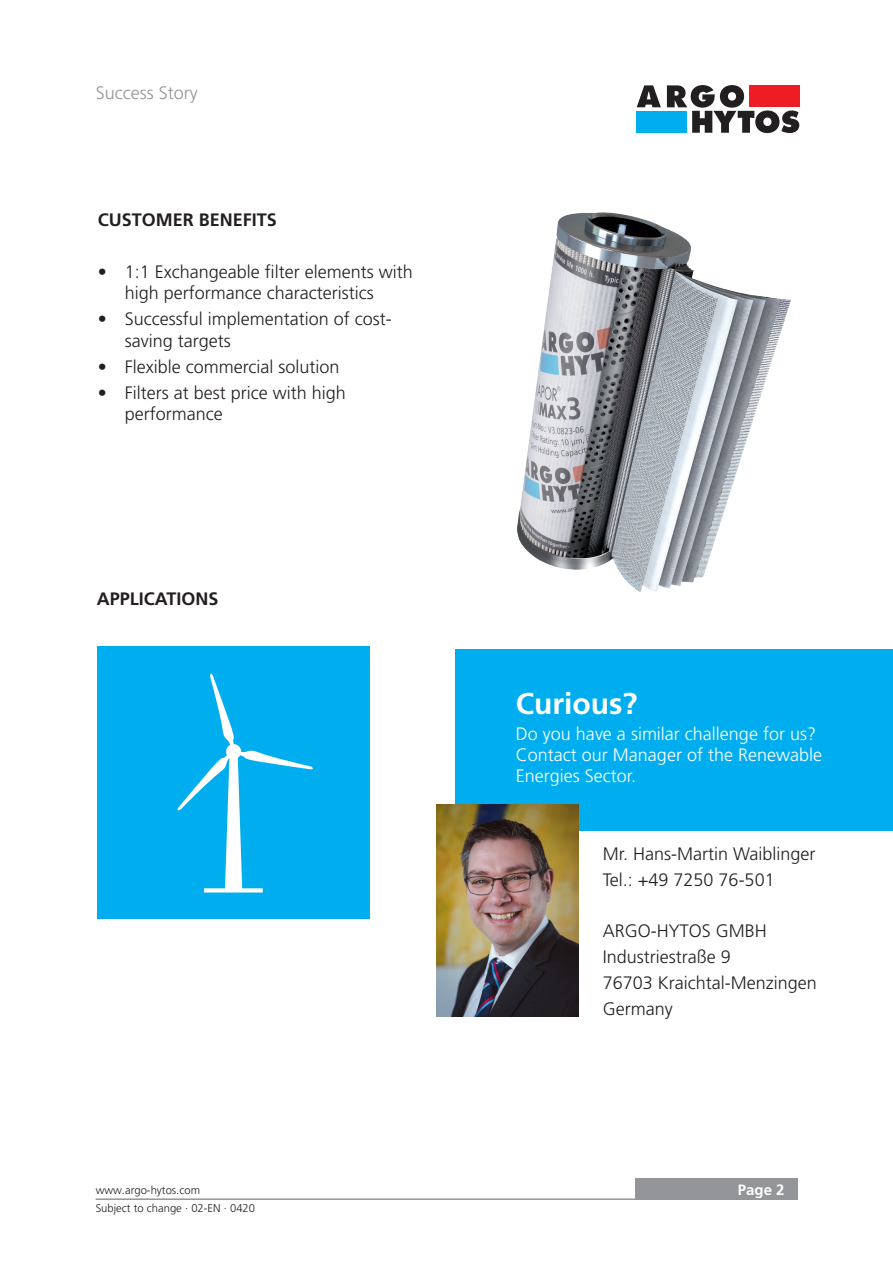
<style>
.page{position:relative;width:893px;height:1263px;background:#fff}
.page>*{position:absolute;margin:0;border:0;box-sizing:border-box;transform-origin:0 0}
.t1{font:700 30px "Frutiger LT Pro";color:#fff}
.t2{font:300 18px/21.6px "Frutiger LT Pro";color:#231f20}
.t3{font:300 18px/21px "Frutiger LT Pro";color:#fff}
.t4{font:700 18px "Frutiger LT Pro";color:#231f20}
.t5{font:300 18px "Frutiger LT Pro";color:#939598}
.t6{font:700 15px "Frutiger LT Pro";color:#fff}
.t7{font:300 11.25px "Frutiger LT Pro";color:#231f20}
</style>
<div class="page">
<div style="left:635px;top:1179px;width:162px;height:21px;background:#939598"></div>
<hr style="left:96px;top:1198px;width:701px;height:2px;background:#939598">
<svg style="left:637px;top:85px;width:24px;height:22px"></svg>
<div style="left:637px;top:111px;width:50px;height:22px;background:#00aeef"></div>
<svg style="left:667px;top:85px;width:132px;height:45px"></svg>
<div style="left:455px;top:649px;width:438px;height:181px;background:#00aeef"></div>
<img style="left:437px;top:804px;width:142px;height:213px">
<div style="left:97px;top:647px;width:273px;height:272px;background:#00aeef"></div>
<svg style="left:177px;top:673px;width:136px;height:219px"></svg>
<img style="left:517px;top:130px;width:281px;height:463px">
<p class="t5" style="left:96px;top:82px;width:103px">Success Story</p>
<p class="t4" style="left:98px;top:209px;width:181px">CUSTOMER BENEFITS</p>
<p class="t2" style="left:125px;top:261px;width:290px;text-indent:-27px">• 1:1 Exchangeable filter elements with high performance characteristics</p>
<p class="t2" style="left:125px;top:308px;width:268px;text-indent:-27px">• Successful implementation of cost&shy;saving targets</p>
<p class="t2" style="left:98px;top:356px;width:243px">• Flexible commercial solution</p>
<p class="t2" style="left:125px;top:382px;width:223px;text-indent:-27px">• Filters at best price with high performance</p>
<p class="t4" style="left:97px;top:588px;width:123px">APPLICATIONS</p>
<p class="t1" style="left:516px;top:686px;width:123px">Curious?</p>
<p class="t3" style="left:516px;top:723px;width:308px">Do you have a similar challenge for us?<br>Contact our Manager of the Renewable<br>Energies Sector.</p>
<p class="t2" style="left:603px;top:843px;width:214px">Mr. Hans-Martin Waiblinger</p>
<p class="t2" style="left:603px;top:869px;width:173px">Tel.: +49 7250 76-501</p>
<p class="t2" style="left:603px;top:920px;width:166px">ARGO-HYTOS GMBH</p>
<p class="t2" style="left:603px;top:946px;width:130px">Industriestraße 9</p>
<p class="t2" style="left:603px;top:972px;width:216px">76703 Kraichtal-Menzingen</p>
<p class="t2" style="left:603px;top:998px;width:71px">Germany</p>
<p class="t7" style="left:96px;top:1184px;width:106px">www.argo-hytos.com</p>
<p class="t6" style="left:738px;top:1181px;width:48px">Page 2</p>
<p class="t7" style="left:96px;top:1202px;width:161px">Subject to change · 02-EN · 0420</p>
</div>
